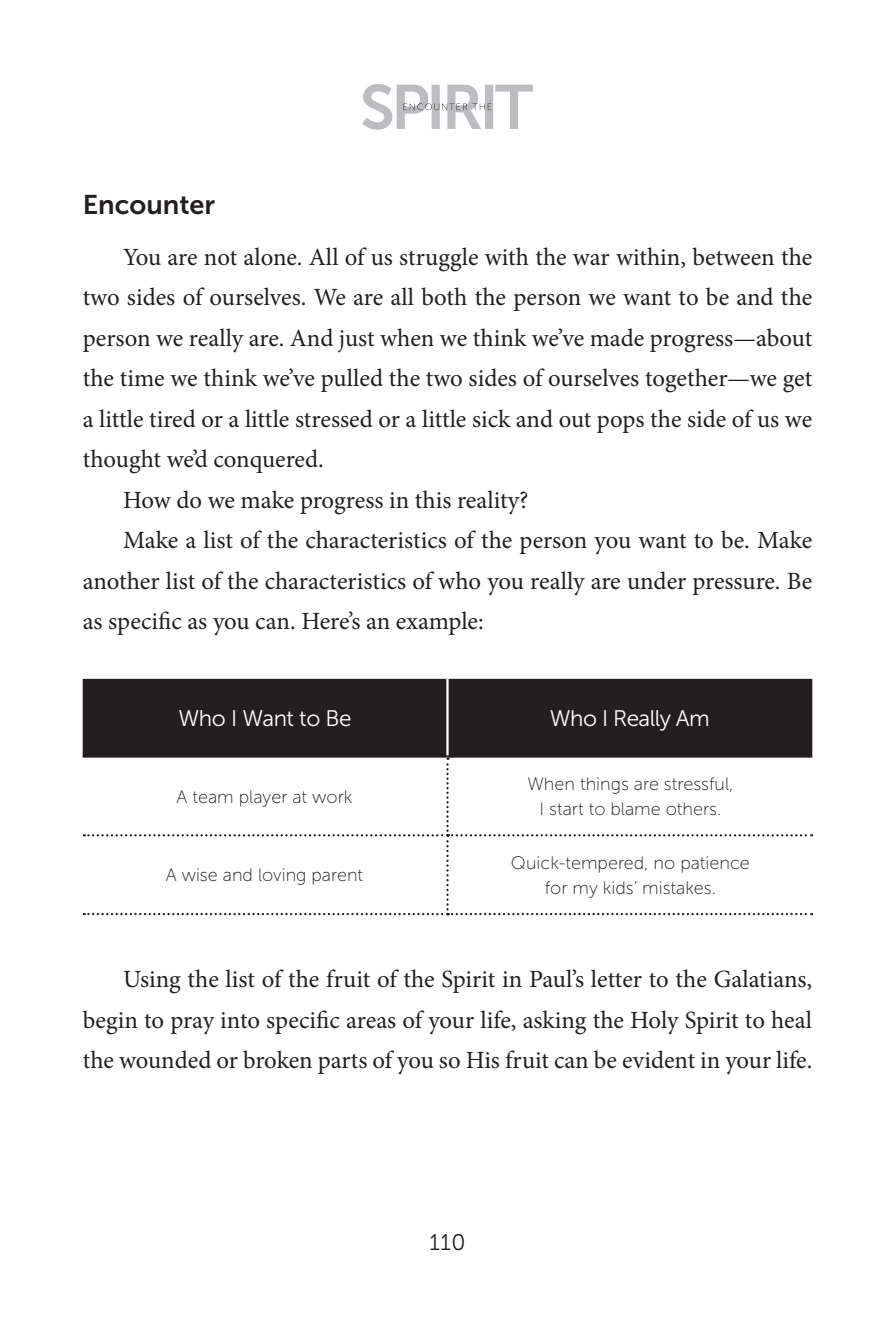
<style>
.page{position:relative;width:895px;height:1334px;background:#fff}
.page>*{position:absolute;margin:0;border:0;box-sizing:border-box;transform-origin:0 0}
.t1{font:27px "Museo Sans 700";color:#231f20}
.t2{font:24.75px/40.5px "Minion Pro";letter-spacing:-.005em;color:#231f20;text-align:justify}
.t3{font:22.5px "Museo Sans 300";letter-spacing:-.025em;color:#fff}
.t4{font:22.5px "Museo Sans 300";color:#231f20}
.t5{font:18px/24.8px "Museo Sans 100";color:#231f20;text-align:center}
</style>
<div class="page">
<svg style="left:362px;top:84px;width:170px;height:46px"></svg>
<div style="left:83px;top:678px;width:729px;height:77px;background:#231f20"></div>
<svg style="left:84px;top:757px;width:727px;height:158px"></svg>
<hr style="left:83px;top:755px;width:364px;height:2px;background:#231f20">
<hr style="left:447px;top:755px;width:365px;height:2px;background:#231f20">
<hr style="left:446px;top:678px;width:2px;height:77px;background:#fff">
<p class="t1" style="left:83px;top:189px;width:134px">Encounter</p>
<p class="t2" style="left:123px;top:236px;width:690px">You are not alone. All of us struggle with the war within, between the</p>
<p class="t2" style="left:83px;top:277px;width:731px">two sides of ourselves. We are all both the person we want to be and the</p>
<p class="t2" style="left:83px;top:317px;width:731px">person we really are. And just when we think we’ve made progress—about</p>
<p class="t2" style="left:83px;top:358px;width:731px">the time we think we’ve pulled the two sides of ourselves together—we get</p>
<p class="t2" style="left:83px;top:398px;width:730px">a little tired or a little stressed or a little sick and out pops the side of us we</p>
<p class="t2" style="left:83px;top:439px;width:242px">thought we’d conquered.</p>
<p class="t2" style="left:123px;top:479px;width:407px">How do we make progress in this reality?</p>
<p class="t2" style="left:123px;top:520px;width:690px">Make a list of the characteristics of the person you want to be. Make</p>
<p class="t2" style="left:83px;top:560px;width:731px">another list of the characteristics of who you really are under pressure. Be</p>
<p class="t2" style="left:83px;top:601px;width:402px">as specific as you can. Here’s an example:</p>
<p class="t3" style="left:178px;top:706px;width:174px">Who I Want to Be</p>
<p class="t3" style="left:550px;top:706px;width:161px">Who I Really Am</p>
<p class="t5" style="left:176px;top:784px;width:177px">A team player at work</p>
<p class="t5" style="left:166px;top:863px;width:199px">A wise and loving parent</p>
<p class="t5" style="left:527px;top:771px;width:207px">When things are stressful,<br>I start to blame others.</p>
<p class="t5" style="left:511px;top:850px;width:240px">Quick-tempered, no patience for my kids’ mistakes.</p>
<p class="t2" style="left:83px;top:959px;width:731px;text-indent:40px">Using the list of the fruit of the Spirit in Paul’s letter to the Galatians, begin to pray into specific areas of your life, asking the Holy Spirit to heal the wounded or broken parts of you so His fruit can be evident in your life.</p>
<p class="t4" style="left:429px;top:1230px;width:37px">110</p>
</div>
